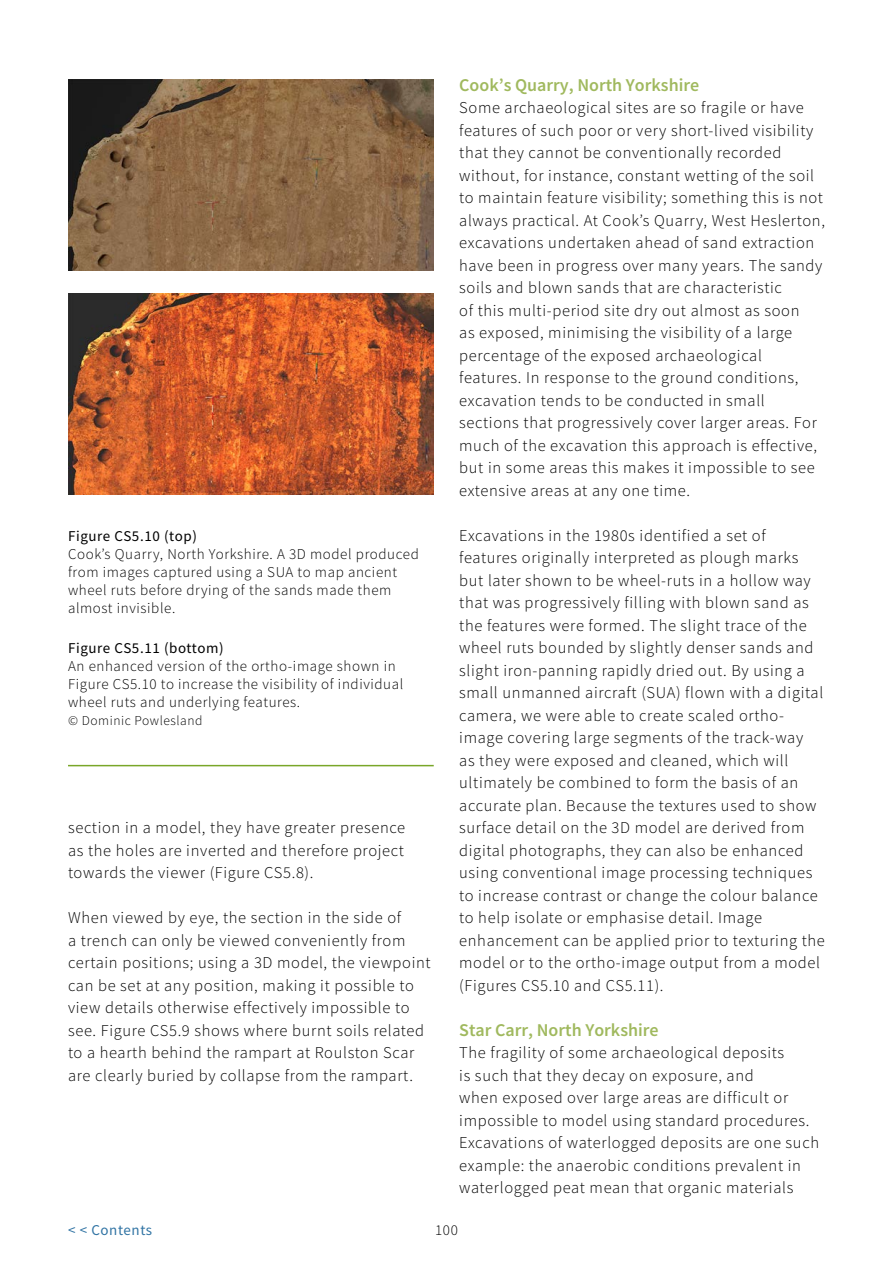
<style>
.page{position:relative;width:893px;height:1263px;background:#fff}
.page>*{position:absolute;margin:0;border:0;box-sizing:border-box;transform-origin:0 0}
.t1{font:600 18px "Source Sans Pro";color:#a0b95e}
.t2{font:300 16.5px/22.5px "Source Sans Pro";letter-spacing:.04em;color:#000}
.t3{font:300 15px/18px "Source Sans Pro";letter-spacing:.04em;color:#000}
.t4{font:15px "Source Sans Pro";letter-spacing:.04em;color:#000}
.t5{font:15px "Source Sans Pro";letter-spacing:.04em;color:#3174a4}
.t6{font:300 13.5px "Source Sans Pro";letter-spacing:.04em;color:#000}
</style>
<div class="page">
<hr style="left:68px;top:765px;width:366px;height:1px;background:#79a629">
<img style="left:68px;top:79px;width:366px;height:192px">
<img style="left:68px;top:293px;width:366px;height:202px">
<p class="t4" style="left:68px;top:526px;width:130px">Figure CS5.10 (top)</p>
<p class="t3" style="left:68px;top:545px;width:352px">Cook’s Quarry, North Yorkshire. A 3D model produced from images captured using a SUA to map ancient wheel ruts before drying of the sands made them almost invisible.</p>
<p class="t4" style="left:68px;top:639px;width:157px">Figure CS5.11 (bottom)</p>
<p class="t3" style="left:68px;top:657px;width:337px">An enhanced version of the ortho-image shown in<br>Figure CS5.10 to increase the visibility of individual wheel ruts and underlying features.</p>
<p class="t6" style="left:68px;top:712px;width:136px">© Dominic Powlesland</p>
<p class="t2" style="left:68px;top:816px;width:339px;text-align:justify">section in a model, they have greater presence as the holes are inverted and therefore project towards the viewer (Figure CS5.8).</p>
<p class="t2" style="left:68px;top:906px;width:364px">When viewed by eye, the section in the side of<br>a trench can only be viewed conveniently from certain positions; using a 3D model, the viewpoint can be set at any position, making it possible to view details otherwise effectively impossible to see. Figure CS5.9 shows where burnt soils related to a hearth behind the rampart at Roulston Scar are clearly buried by collapse from the rampart.</p>
<p class="t1" style="left:459px;top:73px;width:242px">Cook’s Quarry, North Yorkshire</p>
<p class="t2" style="left:459px;top:96px;width:367px">Some archaeological sites are so fragile or have features of such poor or very short-lived visibility that they cannot be conventionally recorded without, for instance, constant wetting of the soil to maintain feature visibility; something this is not always practical. At Cook’s Quarry, West Heslerton, excavations undertaken ahead of sand extraction have been in progress over many years. The sandy soils and blown sands that are characteristic<br>of this multi-period site dry out almost as soon<br>as exposed, minimising the visibility of a large percentage of the exposed archaeological features. In response to the ground conditions, excavation tends to be conducted in small sections that progressively cover larger areas. For much of the excavation this approach is effective, but in some areas this makes it impossible to see extensive areas at any one time.</p>
<p class="t2" style="left:459px;top:524px;width:367px">Excavations in the 1980s identified a set of features originally interpreted as plough marks but later shown to be wheel-ruts in a hollow way that was progressively filling with blown sand as the features were formed. The slight trace of the wheel ruts bounded by slightly denser sands and slight iron-panning rapidly dried out. By using a small unmanned aircraft (SUA) flown with a digital camera, we were able to create scaled ortho&shy;image covering large segments of the track-way<br>as they were exposed and cleaned, which will ultimately be combined to form the basis of an accurate plan. Because the textures used to show surface detail on the 3D model are derived from digital photographs, they can also be enhanced using conventional image processing techniques to increase contrast or change the colour balance to help isolate or emphasise detail. Image enhancement can be applied prior to texturing the model or to the ortho-image output from a model (Figures CS5.10 and CS5.11).</p>
<p class="t1" style="left:459px;top:1018px;width:201px">Star Carr, North Yorkshire</p>
<p class="t2" style="left:459px;top:1041px;width:361px">The fragility of some archaeological deposits<br>is such that they decay on exposure, and<br>when exposed over large areas are difficult or impossible to model using standard procedures.<br>Excavations of waterlogged deposits are one such example: the anaerobic conditions prevalent in waterlogged peat mean that organic materials</p>
<p class="t5" style="left:68px;top:1220px;width:86px">&lt; &lt; Contents</p>
<p class="t3" style="left:435px;top:1220px;width:24px">100</p>
</div>
